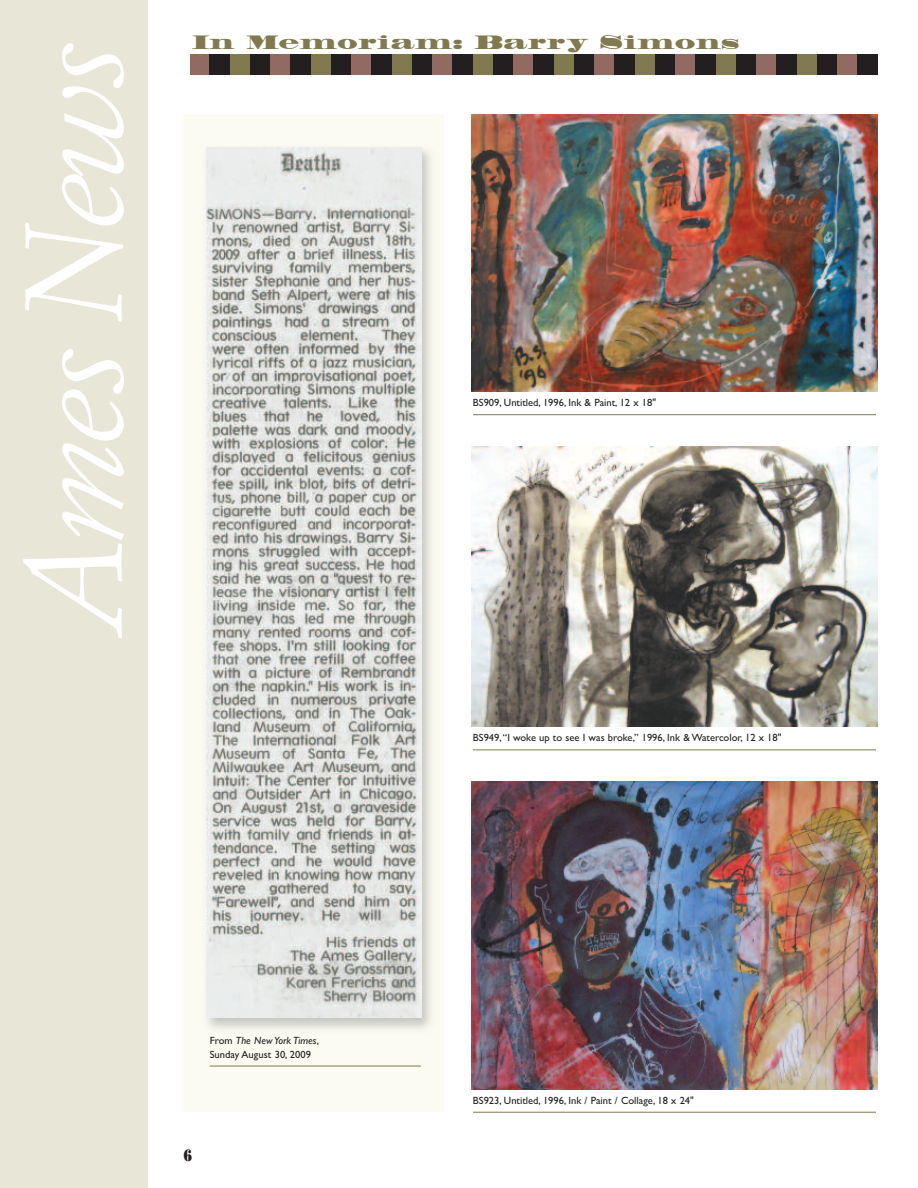
<style>
.page{position:relative;width:918px;height:1188px;background:#fff}
.page>*{position:absolute;margin:0;border:0;box-sizing:border-box;transform-origin:0 0}
.t1{font:italic 135px "Simoncini Garamond";letter-spacing:-.05em;color:#fff}
.t2{font:18px "Madrone";letter-spacing:.03em;color:#817a51;scale:.95 1}
.t3{font:16.5px "Bodoni Poster";color:#231f20;scale:.75 1}
.t4{font:10.5px/13.5px "Gill Sans";color:#231f20}
.s1{font-style:italic}
</style>
<div class="page">
<img style="left:184px;top:114px;width:259px;height:997px">
<img style="left:206px;top:147px;width:215px;height:871px">
<hr style="left:473px;top:414px;width:403px;height:1px;background:#817a51">
<div style="left:0;top:0;width:148px;height:1188px;background:#e8e6d6"></div>
<hr style="left:473px;top:749px;width:403px;height:1px;background:#817a51">
<img style="left:471px;top:115px;width:407px;height:276px">
<img style="left:471px;top:781px;width:407px;height:308px">
<img style="left:471px;top:447px;width:406px;height:279px">
<hr style="left:473px;top:1112px;width:403px;height:1px;background:#817a51">
<hr style="left:210px;top:1066px;width:211px;height:1px;background:#817a51">
<div style="left:190px;top:54px;width:20px;height:20px;background:#916b62"></div>
<div style="left:210px;top:54px;width:20px;height:20px;background:#231f20"></div>
<div style="left:230px;top:54px;width:20px;height:20px;background:#817a51"></div>
<div style="left:250px;top:54px;width:20px;height:20px;background:#231f20"></div>
<div style="left:270px;top:54px;width:21px;height:20px;background:#916b62"></div>
<div style="left:291px;top:54px;width:20px;height:20px;background:#231f20"></div>
<div style="left:311px;top:54px;width:20px;height:20px;background:#817a51"></div>
<div style="left:331px;top:54px;width:20px;height:20px;background:#231f20"></div>
<div style="left:351px;top:54px;width:21px;height:20px;background:#916b62"></div>
<div style="left:372px;top:54px;width:20px;height:20px;background:#231f20"></div>
<div style="left:392px;top:54px;width:20px;height:20px;background:#817a51"></div>
<div style="left:412px;top:54px;width:20px;height:20px;background:#231f20"></div>
<div style="left:432px;top:54px;width:21px;height:20px;background:#916b62"></div>
<div style="left:453px;top:54px;width:20px;height:20px;background:#231f20"></div>
<div style="left:473px;top:54px;width:20px;height:20px;background:#817a51"></div>
<div style="left:493px;top:54px;width:20px;height:20px;background:#231f20"></div>
<div style="left:513px;top:54px;width:21px;height:20px;background:#916b62"></div>
<div style="left:534px;top:54px;width:20px;height:20px;background:#231f20"></div>
<div style="left:554px;top:54px;width:20px;height:20px;background:#817a51"></div>
<div style="left:574px;top:54px;width:20px;height:20px;background:#231f20"></div>
<div style="left:594px;top:54px;width:21px;height:20px;background:#916b62"></div>
<div style="left:615px;top:54px;width:20px;height:20px;background:#231f20"></div>
<div style="left:635px;top:54px;width:20px;height:20px;background:#817a51"></div>
<div style="left:655px;top:54px;width:20px;height:20px;background:#231f20"></div>
<div style="left:675px;top:54px;width:21px;height:20px;background:#916b62"></div>
<div style="left:696px;top:54px;width:20px;height:20px;background:#231f20"></div>
<div style="left:716px;top:54px;width:20px;height:20px;background:#817a51"></div>
<div style="left:736px;top:54px;width:20px;height:20px;background:#231f20"></div>
<div style="left:756px;top:54px;width:21px;height:20px;background:#916b62"></div>
<div style="left:777px;top:54px;width:20px;height:20px;background:#231f20"></div>
<div style="left:797px;top:54px;width:20px;height:20px;background:#817a51"></div>
<div style="left:817px;top:54px;width:20px;height:20px;background:#231f20"></div>
<div style="left:837px;top:54px;width:21px;height:20px;background:#916b62"></div>
<div style="left:858px;top:54px;width:20px;height:20px;background:#231f20"></div>
<h1 class="t1" style="left:18px;top:633px;width:592px;rotate:-90deg">Ames News</h1>
<h2 class="t2" style="left:192px;top:35px;width:578px">In Memoriam: Barry Simons</h2>
<p class="t4" style="left:473px;top:396px;width:185px">BS909, Untitled, 1996, Ink &amp; Paint, 12 x 18"</p>
<p class="t4" style="left:473px;top:731px;width:310px">BS949,“I woke up to see I was broke,” 1996, Ink &amp; Watercolor, 12 x 18"</p>
<p class="t4" style="left:210px;top:1034px;width:111px">From <span class="s1">The NewYork Times</span>,<br>Sunday August 30, 2009</p>
<h3 class="t3" style="left:184px;top:1145px;width:13px">6</h3>
<p class="t4" style="left:473px;top:1093px;width:222px">BS923, Untitled, 1996, Ink / Paint / Collage, 18 x 24"</p>
</div>
